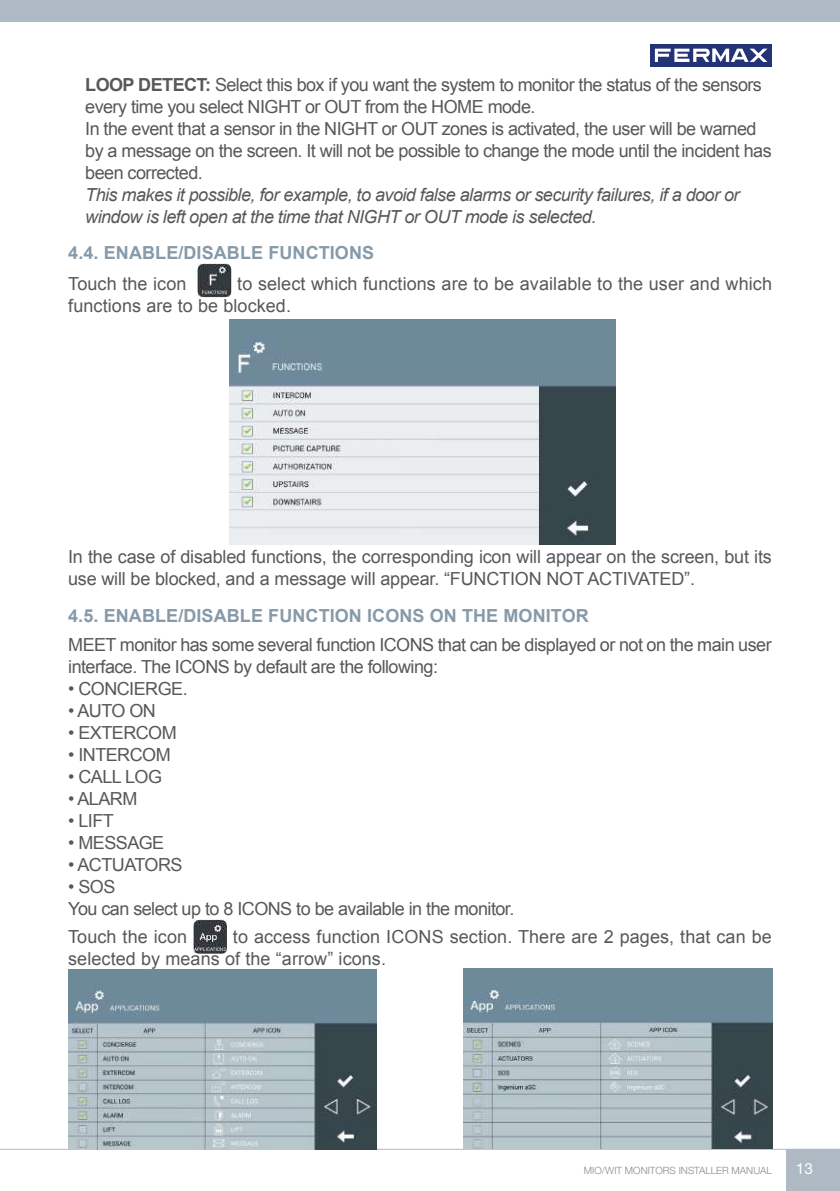
<style>
.page{position:relative;width:840px;height:1191px;background:#fff}
.page>*{position:absolute;margin:0;border:0;box-sizing:border-box;transform-origin:0 0}
.t1{font:18px/22px "Arial";letter-spacing:-.03em;color:#57585a}
.t2{font:18px/22px "Arial";letter-spacing:.005em;color:#57585a}
.t3{font:18px/22px "Arial";letter-spacing:-.01em;color:#57585a}
.t4{font:italic 18px/22px "Arial";letter-spacing:-.03em;color:#57585a}
.t5{font:700 18px "Arial";letter-spacing:.005em;color:#869aa9}
.t6{font:15.4px "Helvetica Neue";color:#fff}
.t7{font:300 10px "Helvetica Neue LT Std";color:#8a8a8e}
.s1{font-weight:700}
</style>
<div class="page">
<div style="left:786px;top:1149px;width:53px;height:42px;background:#aeb9c4"></div>
<div style="left:650px;top:44px;width:121px;height:22px;background:#243374"></div>
<svg style="left:654px;top:49px;width:113px;height:13px"></svg>
<hr style="left:0;top:1148px;width:839px;height:1px;background:#aeb9c4">
<div style="left:0;top:0;width:839px;height:22px;background:#aeb9c4"></div>
<img style="left:197px;top:263px;width:34px;height:34px">
<img style="left:229px;top:319px;width:386px;height:226px">
<img style="left:193px;top:919px;width:34px;height:34px">
<img style="left:68px;top:969px;width:308px;height:180px">
<img style="left:463px;top:968px;width:308px;height:180px">
<p class="t1" style="left:85px;top:74px;width:687px"><span class="s1">LOOP DETECT:</span> Select this box if you want the system to monitor the status of the sensors every time you select NIGHT or OUT from the HOME mode.<br>In the event that a sensor in the NIGHT or OUT zones is activated, the user will be warned by a message on the screen. It will not be possible to change the mode until the incident has been corrected.</p>
<p class="t4" style="left:85px;top:184px;width:655px">This makes it possible, for example, to avoid false alarms or security failures, if a door or window is left open at the time that NIGHT or OUT mode is selected.</p>
<p class="t5" style="left:68px;top:241px;width:307px">4.4. ENABLE/DISABLE FUNCTIONS</p>
<p class="t2" style="left:68px;top:273px;width:120px">Touch the icon</p>
<p class="t2" style="left:68px;top:273px;width:704px;text-indent:169px">to select which functions are to be available to the user and which functions are to be blocked.</p>
<p class="t3" style="left:68px;top:546px;width:705px">In the case of disabled functions, the corresponding icon will appear on the screen, but its use will be blocked, and a message will appear. “FUNCTION NOT ACTIVATED”.</p>
<p class="t5" style="left:68px;top:603px;width:522px">4.5. ENABLE/DISABLE FUNCTION ICONS ON THE MONITOR</p>
<p class="t1" style="left:68px;top:634px;width:704px">MEET monitor has some several function ICONS that can be displayed or not on the main user interface. The ICONS by default are the following:</p>
<p class="t1" style="left:68px;top:678px;width:121px">• CONCIERGE.</p>
<p class="t1" style="left:68px;top:700px;width:89px">• AUTO ON</p>
<p class="t1" style="left:68px;top:722px;width:110px">• EXTERCOM</p>
<p class="t1" style="left:68px;top:744px;width:104px">• INTERCOM</p>
<p class="t1" style="left:68px;top:766px;width:95px">• CALL LOG</p>
<p class="t1" style="left:68px;top:788px;width:71px">• ALARM</p>
<p class="t1" style="left:68px;top:810px;width:47px">• LIFT</p>
<p class="t1" style="left:68px;top:832px;width:98px">• MESSAGE</p>
<p class="t1" style="left:68px;top:854px;width:116px">• ACTUATORS</p>
<p class="t1" style="left:68px;top:876px;width:447px">• SOS<br>You can select up to 8 ICONS to be available in the monitor.</p>
<p class="t2" style="left:68px;top:926px;width:120px">Touch the icon</p>
<p class="t2" style="left:68px;top:926px;width:704px;text-indent:165px">to access function ICONS section. There are 2 pages, that can be selected by means of the “arrow” icons.</p>
<p class="t7" style="left:583px;top:1164px;width:189px">MIO/WIT MONITORS INSTALLER MANUAL</p>
<p class="t6" style="left:795px;top:1159px;width:19px">13</p>
</div>
